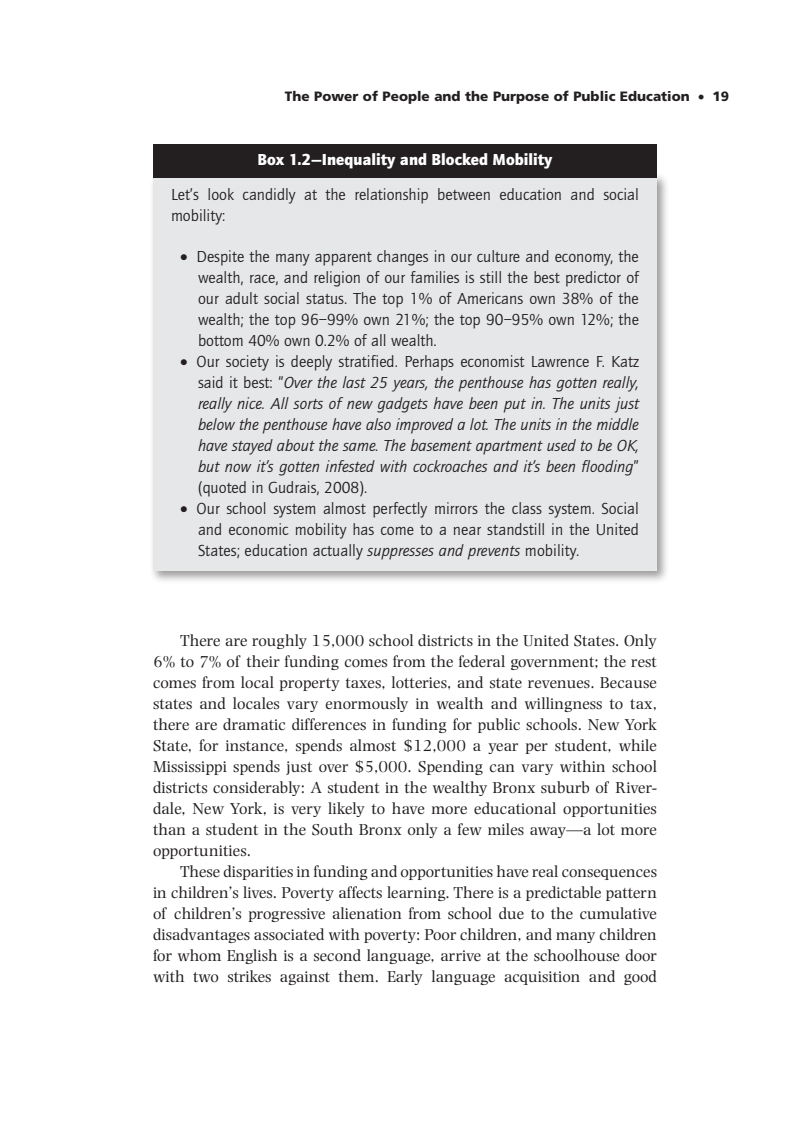
<style>
.page{position:relative;width:810px;height:1134px;background:#fff}
.page>*{position:absolute;margin:0;border:0;box-sizing:border-box;transform-origin:0 0}
.t1{font:16.5px/21px "Photina";color:#231f20;text-align:justify}
.Box_Bulleted_List_1{font:16.5px/21px "Quay Sans EF";color:#231f20;text-align:justify}
.Box_Bulleted_List_1-2{font:italic 16.5px/21px "Quay Sans EF";color:#231f20;text-align:justify}
.Boxed_Text{font:16.5px/21px "Quay Sans EF";color:#231f20}
.Box_Title{font:900 16.5px "Quay Sans EF";color:#fff}
.t2{font:900 13.5px "Frutiger";color:#231f20}
.s1{font-style:normal}
.s2{font-style:italic}
</style>
<div class="page">
<div style="left:149px;top:173px;width:521px;height:411px;background:#231f20;opacity:.45"></div>
<div style="left:153px;top:176px;width:504px;height:395px;background:#e6e7e9"></div>
<div style="left:153px;top:144px;width:504px;height:33px;background:#231f20"></div>
<p class="t2" style="left:285px;top:88px;width:446px">The Power of People and the Purpose of Public Education • 19</p>
<p class="Box_Title" style="left:258px;top:150px;width:296px">Box 1.2—Inequality and Blocked Mobility</p>
<p class="Boxed_Text" style="left:171px;top:185px;width:469px">Let’s look candidly at the relationship between education and social mobility:</p>
<p class="Box_Bulleted_List_1" style="left:198px;top:246px;width:443px;text-indent:-18px">• Despite the many apparent changes in our culture and economy, the wealth, race, and religion of our families is still the best predictor of our adult social status. The top 1% of Americans own 38% of the wealth; the top 96–99% own 21%; the top 90–95% own 12%; the bottom 40% own 0.2% of all wealth.</p>
<p class="Box_Bulleted_List_1-2" style="left:198px;top:351px;width:443px;text-indent:-18px">• <span class="s1">Our society is deeply stratified. Perhaps economist Lawrence F. Katz said it best: “</span>Over the last 25 years, the penthouse has gotten really, really nice. All sorts of new gadgets have been put in. The units just below the penthouse have also improved a lot. The units in the middle have stayed about the same. The basement apartment used to be OK, but now it’s gotten infested with cockroaches and it’s been flooding<span class="s1">” (quoted in Gudrais, 2008).</span></p>
<p class="Box_Bulleted_List_1" style="left:198px;top:498px;width:443px;text-indent:-18px">• Our school system almost perfectly mirrors the class system. Social and economic mobility has come to a near standstill in the United States; education actually <span class="s2">suppresses and prevents</span> mobility.</p>
<p class="t1" style="left:153px;top:630px;width:506px;text-indent:27px">There are roughly 15,000 school districts in the United States. Only 6% to 7% of their funding comes from the federal government; the rest comes from local property taxes, lotteries, and state revenues. Because states and locales vary enormously in wealth and willingness to tax, there are dramatic differences in funding for public schools. New York State, for instance, spends almost $12,000 a year per student, while Mississippi spends just over $5,000. Spending can vary within school districts considerably: A student in the wealthy Bronx suburb of River&shy;dale, New York, is very likely to have more educational opportunities than a student in the South Bronx only a few miles away—a lot more opportunities.</p>
<p class="t1" style="left:153px;top:861px;width:506px;text-indent:27px">These disparities in funding and opportunities have real consequences in children’s lives. Poverty affects learning. There is a predictable pattern of children’s progressive alienation from school due to the cumulative disadvantages associated with poverty: Poor children, and many children for whom English is a second language, arrive at the schoolhouse door with two strikes against them. Early language acquisition and good</p>
</div>
